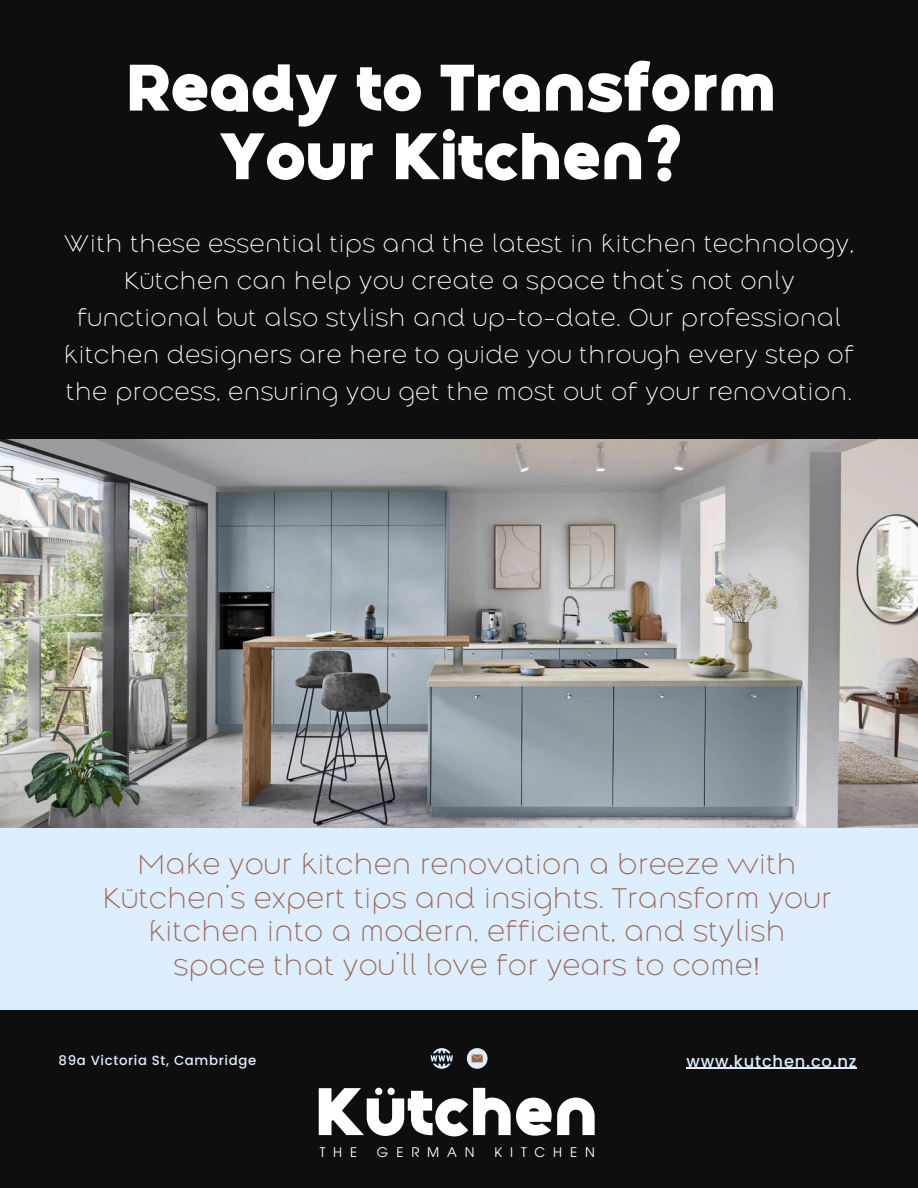
<style>
.page{position:relative;width:918px;height:1188px;background:#0e0e0e}
.page>*{position:absolute;margin:0;border:0;box-sizing:border-box;transform-origin:0 0}
.t1{font:900 67.5px "Along Sanss 2";color:#fff}
.t2{font:900 66px/68.7px "Along Sanss 2";color:#fff;text-align:center}
.t3{font:200 30px/33.8px "Along Sanss 2";color:#9d664c;text-align:center}
.t4{font:200 25.5px/37.2px "Along Sanss 2";letter-spacing:.01em;color:#fff;text-align:center}
.t5{font:500 16.35px "Poppins";letter-spacing:.05em;color:#dceeff}
.t6{font:14.4px "Aharoni CLM";letter-spacing:.55em;color:#fff}
.t7{font:500 13.35px "Poppins";letter-spacing:.05em;color:#dceeff}
</style>
<div class="page">
<div style="left:0;top:827px;width:918px;height:182px;background:#dceeff"></div>
<img style="left:0;top:439px;width:918px;height:388px">
<svg style="left:467px;top:1048px;width:20px;height:20px"></svg>
<svg style="left:472px;top:1055px;width:11px;height:7px"></svg>
<svg style="left:430px;top:1048px;width:23px;height:20px"></svg>
<hr style="left:687px;top:1068px;width:170px;height:1px;background:#dceeff">
<h2 class="t2" style="left:126px;top:54px;width:652px">Ready to Transform<br>Your Kitchen?</h2>
<p class="t4" style="left:64px;top:225px;width:792px">With these essential tips and the latest in kitchen technology, Kütchen can help you create a space that’s not only functional but also stylish and up-to-date. Our professional kitchen designers are here to guide you through every step of the process, ensuring you get the most out of your renovation.</p>
<p class="t3" style="left:102px;top:847px;width:732px">Make your kitchen renovation a breeze with Kütchen’s expert tips and insights. Transform your kitchen into a modern, efficient, and stylish space that you’ll love for years to come!</p>
<h3 class="t7" style="left:59px;top:1051px;width:199px">89a Victoria St, Cambridge</h3>
<h1 class="t5" style="left:687px;top:1050px;width:172px">www.kutchen.co.nz</h1>
<p class="t1" style="left:314px;top:1070px;width:285px">Kütchen</p>
<h4 class="t6" style="left:320px;top:1145px;width:39px">THE</h4>
<h4 class="t6" style="left:377px;top:1145px;width:28px">G E</h4>
<h4 class="t6" style="left:411px;top:1145px;width:30px">R M</h4>
<h4 class="t6" style="left:447px;top:1145px;width:29px">A N</h4>
<h4 class="t6" style="left:494px;top:1145px;width:20px">K I</h4>
<h4 class="t6" style="left:521px;top:1145px;width:43px">TCH</h4>
<h4 class="t6" style="left:570px;top:1145px;width:26px">E N</h4>
</div>
